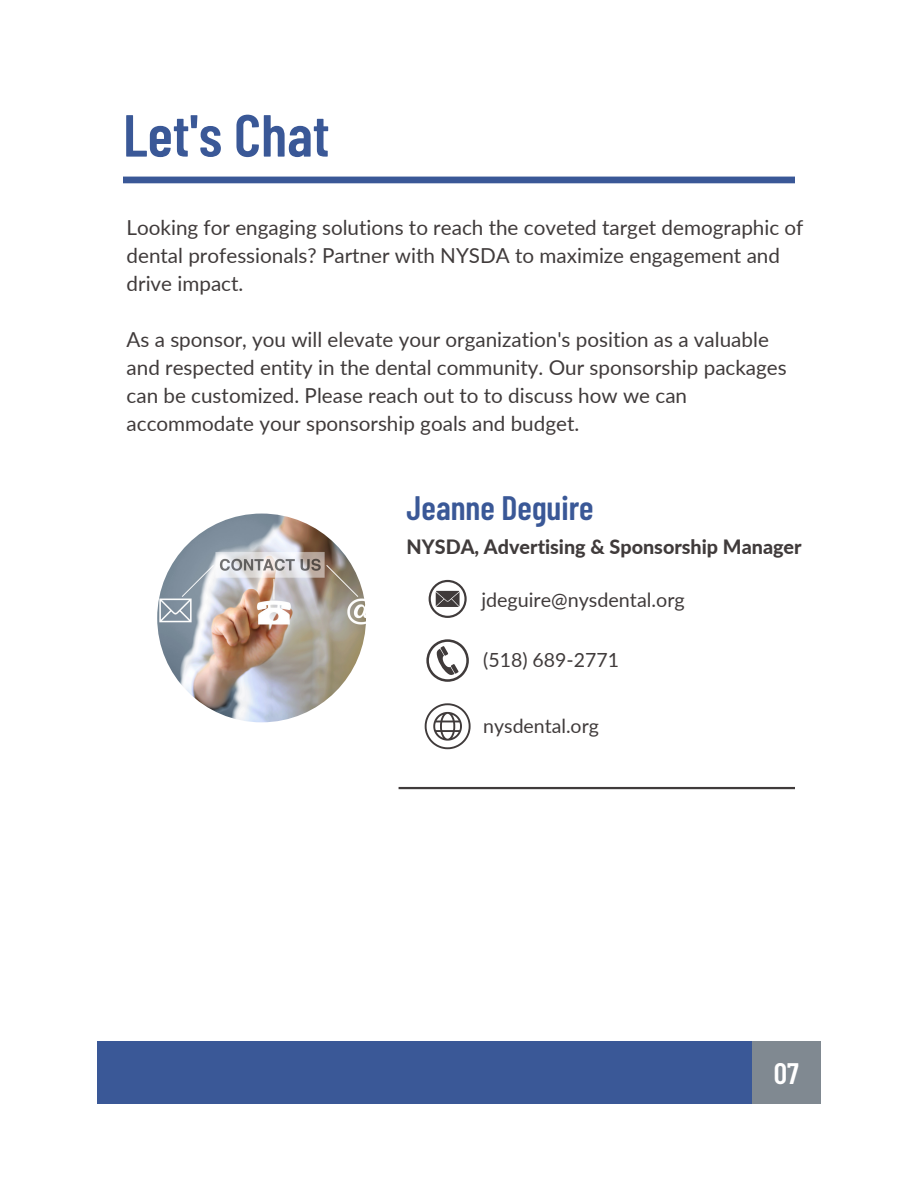
<style>
.page{position:relative;width:918px;height:1188px;background:#fff}
.page>*{position:absolute;margin:0;border:0;box-sizing:border-box;transform-origin:0 0}
.t1{font:600 59.25px "Barlow Condensed";color:#3a5897}
.t2{font:600 33.9px "Barlow Condensed";color:#3a5897}
.t3{font:600 29.7px "Barlow Condensed";color:#fff}
.t4{font:20.7px/28.2px "Lato";color:#403b3b}
.t5{font:800 19.8px "Lato";color:#403b3b}
.t6{font:19.8px "Lato";color:#403b3b}
.t7{font:19.5px "Lato";color:#403b3b}
</style>
<div class="page">
<div style="left:752px;top:1041px;width:69px;height:63px;background:#808991"></div>
<div style="left:97px;top:1041px;width:655px;height:63px;background:#3a5897"></div>
<img style="left:157px;top:514px;width:209px;height:208px;border-radius:50%">
<hr style="left:399px;top:787px;width:396px;height:2px;background:#403b3b">
<div style="left:123px;top:177px;width:672px;height:6px;background:#3a5897"></div>
<svg style="left:426px;top:639px;width:43px;height:43px"></svg>
<svg style="left:425px;top:703px;width:46px;height:46px"></svg>
<svg style="left:429px;top:580px;width:38px;height:38px"></svg>
<p class="t1" style="left:123px;top:97px;width:208px">Let's Chat</p>
<p class="t4" style="left:127px;top:212px;width:678px">Looking for engaging solutions to reach the coveted target demographic of dental professionals? Partner with NYSDA to maximize engagement and drive impact.</p>
<p class="t4" style="left:127px;top:325px;width:662px">As a sponsor, you will elevate your organization's position as a valuable and respected entity in the dental community. Our sponsorship packages can be customized. Please reach out to to discuss how we can accommodate your sponsorship goals and budget.</p>
<p class="t2" style="left:407px;top:486px;width:189px">Jeanne Deguire</p>
<p class="t5" style="left:407px;top:535px;width:397px">NYSDA, Advertising &amp; Sponsorship Manager</p>
<p class="t6" style="left:481px;top:588px;width:205px">jdeguire@nysdental.org</p>
<p class="t7" style="left:483px;top:648px;width:137px">(518) 689-2771</p>
<p class="t7" style="left:483px;top:714px;width:117px">nysdental.org</p>
<p class="t3" style="left:774px;top:1054px;width:26px">07</p>
</div>
